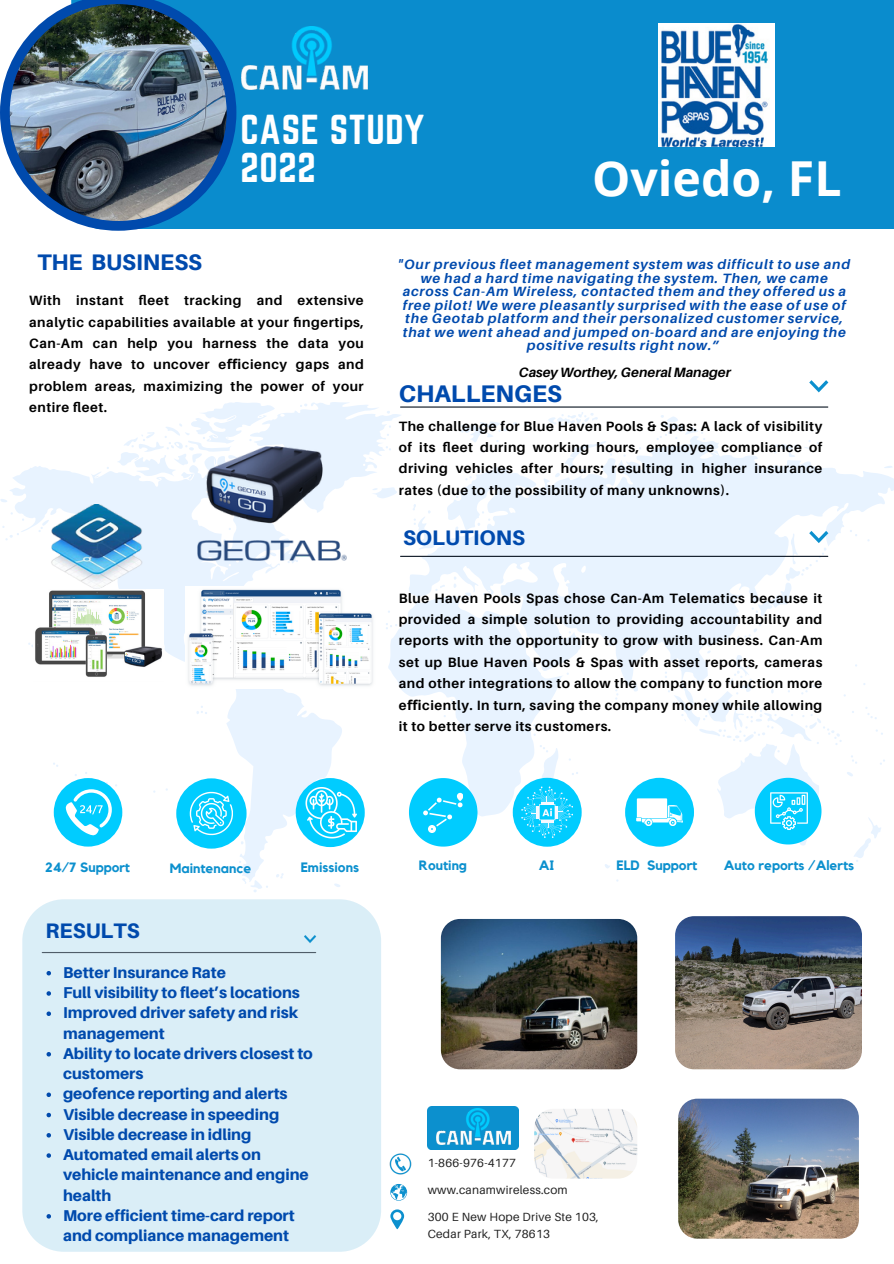
<style>
.page{position:relative;width:894px;height:1264px;background:#fff}
.page>*{position:absolute;margin:0;border:0;box-sizing:border-box;transform-origin:0 0}
.t1{font:700 48.15px "Open Sans";color:#fff}
.t2{font:36.6px/38.1px "Norwester";letter-spacing:.02em;color:#fff}
.t3{font:800 24px "Aileron";color:#004aad}
.t4{font:800 22.5px "Aileron";color:#004aad}
.t5{font:800 21px "Aileron";color:#004aad}
.t6{font:800 15.6px/20.2px "Aileron";color:#004aad}
.t7{font:700 13.5px/21.3px "Aileron";letter-spacing:.04em;color:#000;text-align:justify}
.t8{font:italic 700 13.5px/13.5px "Aileron";letter-spacing:.065em;color:#004aad;text-align:center}
.t9{font:700 13.5px "Kollektif";color:#0c90ce}
.t10{font:italic 700 13.5px "Aileron";color:#000}
.t11{font:11.85px "Aileron";letter-spacing:.02em;color:#222}
.s1{font-family:"Noto Sans"}
</style>
<div class="page">
<div style="left:22px;top:899px;width:359px;height:352px;background:#daeef7"></div>
<svg style="left:0;top:402px;width:893px;height:490px"></svg>
<img style="left:37px;top:930px;width:283px;height:27px">
<div style="left:236px;top:0;width:657px;height:229px;background:#0a8ccd"></div>
<svg style="left:400px;top:406px;width:428px;height:1px"></svg>
<svg style="left:809px;top:380px;width:19px;height:12px"></svg>
<svg style="left:400px;top:556px;width:428px;height:1px"></svg>
<svg style="left:809px;top:531px;width:19px;height:12px"></svg>
<img style="left:241px;top:26px;width:126px;height:63px">
<svg style="left:0;top:0;width:236px;height:231px"></svg>
<svg style="left:46px;top:971px;width:5px;height:4px"></svg>
<svg style="left:46px;top:991px;width:5px;height:4px"></svg>
<svg style="left:46px;top:1011px;width:5px;height:5px"></svg>
<svg style="left:46px;top:1052px;width:5px;height:4px"></svg>
<svg style="left:46px;top:1092px;width:5px;height:5px"></svg>
<svg style="left:46px;top:1112px;width:5px;height:5px"></svg>
<svg style="left:46px;top:1133px;width:5px;height:4px"></svg>
<svg style="left:46px;top:1153px;width:5px;height:4px"></svg>
<svg style="left:46px;top:1214px;width:5px;height:4px"></svg>
<div style="left:54px;top:778px;width:68px;height:68px;background:#0cf;border-radius:50%"></div>
<svg style="left:66px;top:789px;width:46px;height:46px"></svg>
<svg style="left:409px;top:778px;width:68px;height:68px"></svg>
<div style="left:176px;top:778px;width:70px;height:70px;background:#0cf;border-radius:50%"></div>
<svg style="left:190px;top:791px;width:43px;height:44px"></svg>
<svg style="left:754px;top:777px;width:67px;height:67px;background:#4edaff"></svg>
<div style="left:512px;top:777px;width:69px;height:69px;background:#0cf;border-radius:50%"></div>
<svg style="left:521px;top:786px;width:51px;height:51px"></svg>
<div style="left:295px;top:778px;width:69px;height:69px;background:#0cf;border-radius:50%"></div>
<svg style="left:305px;top:787px;width:52px;height:51px"></svg>
<div style="left:625px;top:777px;width:68px;height:69px;background:#0cf;border-radius:50%"></div>
<svg style="left:636px;top:798px;width:46px;height:28px"></svg>
<svg style="left:390px;top:1209px;width:14px;height:20px"></svg>
<svg style="left:390px;top:1184px;width:17px;height:16px"></svg>
<img style="left:427px;top:1106px;width:91px;height:43px">
<img style="left:436px;top:1108px;width:74px;height:36px">
<img style="left:389px;top:1153px;width:23px;height:22px">
<img style="left:534px;top:1108px;width:103px;height:70px;border-radius:19px">
<img style="left:678px;top:1098px;width:180px;height:140px;border-radius:19px">
<img style="left:675px;top:916px;width:186px;height:153px;border-radius:19px">
<img style="left:441px;top:919px;width:196px;height:150px;border-radius:19px">
<img style="left:10px;top:4px;width:216px;height:217px;border-radius:50%">
<img style="left:658px;top:24px;width:116px;height:122px">
<img style="left:185px;top:586px;width:190px;height:102px">
<img style="left:34px;top:589px;width:129px;height:92px">
<img style="left:179px;top:430px;width:179px;height:108px">
<img style="left:46px;top:504px;width:104px;height:85px">
<img style="left:198px;top:540px;width:148px;height:21px">
<p class="t2" style="left:240px;top:110px;width:185px">CASE STUDY<br>2022</p>
<p class="t1" style="left:592px;top:144px;width:251px">Oviedo, FL</p>
<h3 class="t4" style="left:37px;top:248px;width:166px">THE BUSINESS</h3>
<h6 class="t7" style="left:29px;top:289px;width:336px">With instant fleet tracking and extensive analytic capabilities available at your fingertips, Can-Am can help you harness the data you already have to uncover e<span class="s1">ffi</span>ciency gaps and problem areas, maximizing the power of your entire fleet.</h6>
<p class="t8" style="left:398px;top:257px;width:453px">"Our previous fleet management system was difficult to use and we had a hard time navigating the system. Then, we came across Can-Am Wireless, contacted them and they offered us a free pilot! We were pleasantly surprised with the ease of use of the Geotab platform and their personalized customer service, that we went ahead and jumped on-board and are enjoying the positive results right now.”</p>
<p class="t10" style="left:518px;top:364px;width:213px">Casey Worthey, General Manager</p>
<h1 class="t3" style="left:398px;top:379px;width:165px">CHALLENGES</h1>
<h6 class="t7" style="left:398px;top:415px;width:425px">The challenge for Blue Haven Pools &amp; Spas: A lack of visibility of its fleet during working hours, employee compliance of driving vehicles after hours; resulting in higher insurance rates (due to the possibility of many unknowns).</h6>
<h6 class="t5" style="left:403px;top:524px;width:123px">SOLUTIONS</h6>
<h2 class="t7" style="left:398px;top:587px;width:425px">Blue Haven Pools Spas chose Can-Am Telematics because it provided a simple solution to providing accountability and reports with the opportunity to grow with business. Can-Am set up Blue Haven Pools &amp; Spas with asset reports, cameras and other integrations to allow the company to function more e<span class="s1">ffi</span>ciently. In turn, saving the company money while allowing it to better serve its customers.</h2>
<p class="t9" style="left:45px;top:860px;width:86px">24/7 Support</p>
<p class="t9" style="left:170px;top:861px;width:83px">Maintenance</p>
<p class="t9" style="left:300px;top:861px;width:60px">Emissions</p>
<p class="t9" style="left:419px;top:859px;width:50px">Routing</p>
<p class="t9" style="left:538px;top:859px;width:17px">AI</p>
<p class="t9" style="left:616px;top:859px;width:83px">ELD Support</p>
<p class="t9" style="left:723px;top:859px;width:132px">Auto reports /Alerts</p>
<h3 class="t5" style="left:46px;top:917px;width:95px">RESULTS</h3>
<p class="t6" style="left:63px;top:961px;width:164px">Better Insurance Rate</p>
<p class="t6" style="left:63px;top:982px;width:238px">Full visibility to fleet’s locations</p>
<p class="t6" style="left:63px;top:1002px;width:236px">Improved driver safety and risk management</p>
<p class="t6" style="left:63px;top:1042px;width:251px">Ability to locate drivers closest to customers</p>
<p class="t6" style="left:63px;top:1083px;width:226px">geofence reporting and alerts</p>
<p class="t6" style="left:63px;top:1103px;width:218px">Visible decrease in speeding</p>
<h6 class="t6" style="left:63px;top:1123px;width:190px">Visible decrease in idling</h6>
<h4 class="t6" style="left:63px;top:1144px;width:247px">Automated email alerts on vehicle maintenance and engine health</h4>
<h6 class="t6" style="left:63px;top:1204px;width:233px">More efficient time-card report and compliance management</h6>
<p class="t11" style="left:427px;top:1155px;width:90px">1-866-976-4177</p>
<p class="t11" style="left:427px;top:1182px;width:141px">www.canamwireless.com</p>
<p class="t11" style="left:427px;top:1209px;width:173px">300 E New Hope Drive Ste 103,</p>
<p class="t11" style="left:427px;top:1226px;width:124px">Cedar Park, TX, 78613</p>
</div>
